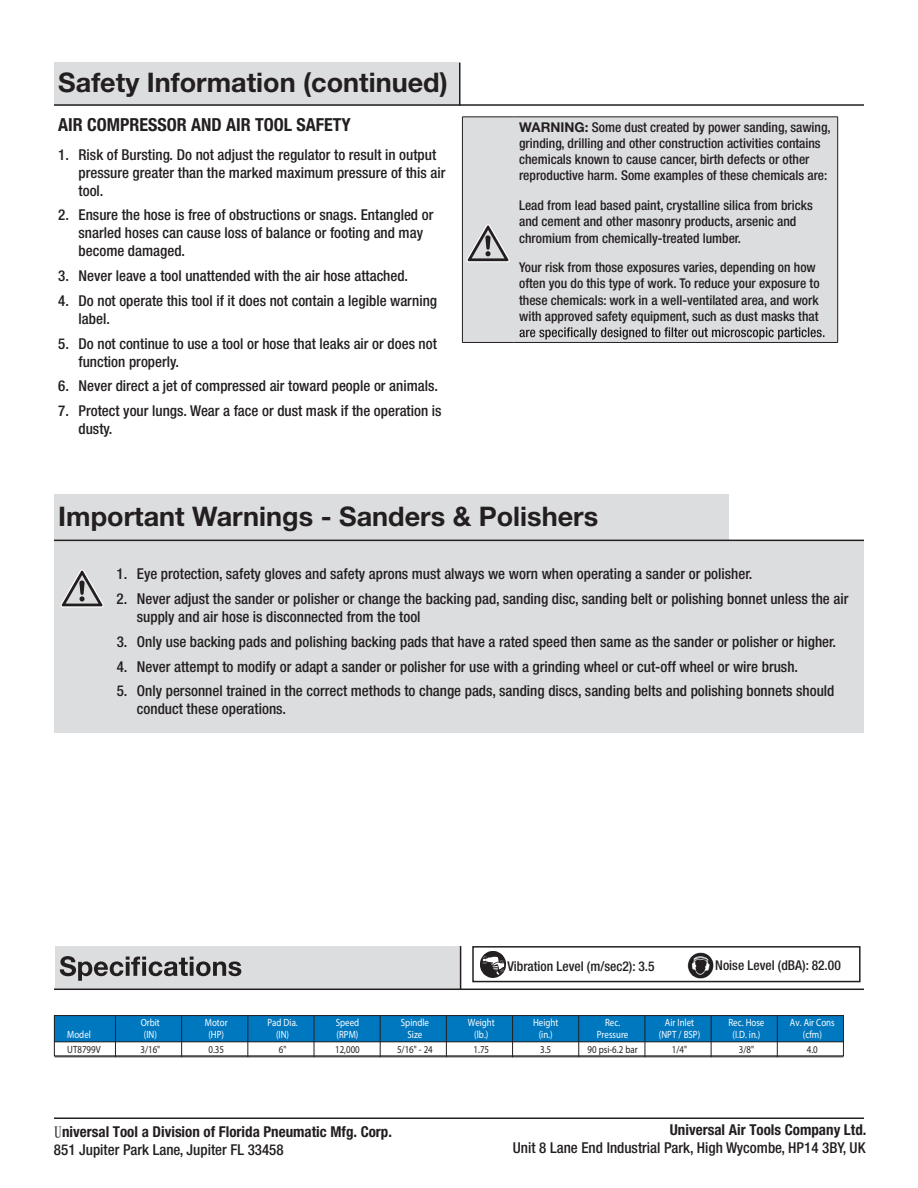
<style>
.page{position:relative;width:918px;height:1188px;background:#fff}
.page>*{position:absolute;margin:0;border:0;box-sizing:border-box;transform-origin:0 0}
.t1{font:700 27px "Helvetica Neue LT Std";color:#231f20}
.t2{font:700 condensed 18px "Helvetica Neue LT Pro";color:#231f20}
.t3{font:500 condensed 15px/18px "Helvetica Neue LT Std";color:#231f20}
.t4{font:700 condensed 15px "Helvetica Neue LT Pro";color:#231f20}
.t5{font:500 condensed 13.5px/16.2px "Helvetica Neue LT Std";color:#231f20}
.t6{font:10.5px "Myriad Pro";color:#fff;scale:.85 1}
.t7{font:10.5px "Myriad Pro";color:#231f20;scale:.85 1}
.s1{font-weight:700;font-stretch:normal}
.s2{font-family:"Helvetica Neue"}
</style>
<div class="page">
<hr style="left:54px;top:1118px;width:810px;height:1px;background:#231f20">
<div style="left:54px;top:63px;width:405px;height:43px;background:#dcdddf"></div>
<hr style="left:459px;top:63px;width:1px;height:42px;background:#231f20">
<hr style="left:54px;top:104px;width:810px;height:2px;background:#231f20">
<div style="left:463px;top:118px;width:374px;height:224px;background:#dcdddf"></div>
<hr style="left:462px;top:117px;width:52px;height:1px;background:#231f20">
<hr style="left:462px;top:117px;width:1px;height:225px;background:#231f20">
<hr style="left:514px;top:117px;width:324px;height:1px;background:#231f20">
<hr style="left:837px;top:117px;width:1px;height:225px;background:#231f20">
<hr style="left:462px;top:342px;width:52px;height:1px;background:#231f20">
<hr style="left:514px;top:342px;width:324px;height:1px;background:#231f20">
<svg style="left:466px;top:224px;width:44px;height:38px;background:#b3b3b4"></svg>
<svg style="left:520px;top:327px;width:304px;height:13px;background:#a8a8a9"></svg>
<div style="left:55px;top:946px;width:405px;height:43px;background:#dcdddf"></div>
<svg style="left:60px;top:956px;width:181px;height:25px"></svg>
<hr style="left:460px;top:947px;width:1px;height:42px;background:#231f20">
<img style="left:481px;top:952px;width:24px;height:26px">
<img style="left:688px;top:953px;width:26px;height:26px">
<div style="left:472px;top:946px;width:389px;height:36px;border:2px solid #231f20"></div>
<div style="left:54px;top:540px;width:810px;height:192px;background:#dcdddf"></div>
<div style="left:54px;top:495px;width:674px;height:45px;background:#dcdddf"></div>
<hr style="left:54px;top:540px;width:810px;height:1px;background:#231f20">
<svg style="left:60px;top:570px;width:44px;height:38px"></svg>
<div style="left:54px;top:1015px;width:789px;height:27px;background:#0078c0"></div>
<div style="left:54px;top:1015px;width:790px;height:41px;border:1px solid #231f20"></div>
<hr style="left:55px;top:1041px;width:788px;height:1px;background:#231f20">
<hr style="left:55px;top:1056px;width:788px;height:1px;background:#231f20">
<hr style="left:181px;top:1016px;width:1px;height:41px;background:#231f20">
<hr style="left:247px;top:1016px;width:1px;height:41px;background:#231f20">
<hr style="left:115px;top:1016px;width:1px;height:41px;background:#231f20">
<hr style="left:314px;top:1016px;width:1px;height:41px;background:#231f20">
<hr style="left:380px;top:1016px;width:1px;height:41px;background:#231f20">
<hr style="left:446px;top:1016px;width:1px;height:41px;background:#231f20">
<hr style="left:578px;top:1016px;width:1px;height:41px;background:#231f20">
<hr style="left:512px;top:1016px;width:1px;height:41px;background:#231f20">
<hr style="left:645px;top:1016px;width:1px;height:41px;background:#231f20">
<hr style="left:711px;top:1016px;width:1px;height:41px;background:#231f20">
<hr style="left:777px;top:1016px;width:1px;height:41px;background:#231f20">
<hr style="left:54px;top:989px;width:810px;height:1px;background:#231f20">
<h1 class="t1" style="left:58px;top:66px;width:391px">Safety Information (continued)</h1>
<p class="t2" style="left:58px;top:114px;width:294px">AIR COMPRESSOR AND AIR TOOL SAFETY</p>
<p class="t3" style="left:79px;top:145px;width:368px;text-indent:-20px">1. Risk of Bursting. Do not adjust the regulator to result in output pressure greater than the marked maximum pressure of this air tool.</p>
<p class="t3" style="left:79px;top:206px;width:356px;text-indent:-20px">2. Ensure the hose is free of obstructions or snags. Entangled or snarled hoses can cause loss of balance or footing and may become damaged.</p>
<p class="t3" style="left:58px;top:267px;width:351px">3. Never leave a tool unattended with the air hose attached.</p>
<p class="t3" style="left:79px;top:291px;width:360px;text-indent:-20px">4. Do not operate this tool if it does not contain a legible warning label.</p>
<p class="t3" style="left:79px;top:334px;width:360px;text-indent:-20px">5. Do not continue to use a tool or hose that leaks air or does not function properly.</p>
<p class="t3" style="left:58px;top:377px;width:381px">6. Never direct a jet of compressed air toward people or animals.</p>
<p class="t3" style="left:79px;top:402px;width:365px;text-indent:-20px">7. Protect your lungs. Wear a face or dust mask if the operation is dusty.</p>
<p class="t5" style="left:519px;top:119px;width:313px"><span class="s1">WARNING:</span> Some dust created by power sanding, sawing, grinding, drilling and other construction activities contains chemicals known to cause cancer, birth defects or other reproductive harm. Some examples of these chemicals are:</p>
<p class="t5" style="left:519px;top:197px;width:295px">Lead from lead based paint, crystalline silica from bricks and cement and other masonry products, arsenic and chromium from chemically-treated lumber.</p>
<p class="t5" style="left:519px;top:259px;width:302px">Your risk from those exposures varies, depending on how often you do this type of work. To reduce your exposure to these chemicals: work in a well-ventilated area, and work with approved safety equipment, such as dust masks that</p>
<h1 class="t1" style="left:58px;top:500px;width:541px">Important Warnings - Sanders &amp; Polishers</h1>
<p class="t3" style="left:117px;top:565px;width:637px">1. Eye protection, safety gloves and safety aprons must always we worn when operating a sander or polisher.</p>
<p class="t3" style="left:137px;top:590px;width:713px;text-indent:-20px">2. Never adjust the sander or polisher or change the backing pad, sanding disc, sanding belt or polishing bonnet unless the air supply and air hose is disconnected from the tool</p>
<p class="t3" style="left:117px;top:632px;width:721px">3. Only use backing pads and polishing backing pads that have a rated speed then same as the sander or polisher or higher.</p>
<p class="t3" style="left:117px;top:657px;width:683px">4. Never attempt to modify or adapt a sander or polisher for use with a grinding wheel or cut-off wheel or wire brush.</p>
<p class="t3" style="left:137px;top:682px;width:699px;text-indent:-20px">5. Only personnel trained in the correct methods to change pads, sanding discs, sanding belts and polishing bonnets should conduct these operations.</p>
<p class="t5" style="left:507px;top:958px;width:149px">Vibration Level (m/sec2): 3.5</p>
<p class="t5" style="left:715px;top:957px;width:127px">Noise Level (dBA): 82.00</p>
<p class="t6" style="left:141px;top:1016px;width:24px">Orbit</p>
<p class="t6" style="left:205px;top:1016px;width:28px">Motor</p>
<p class="t6" style="left:267px;top:1016px;width:37px">Pad Dia.</p>
<p class="t6" style="left:336px;top:1016px;width:29px">Speed</p>
<p class="t6" style="left:401px;top:1016px;width:35px">Spindle</p>
<p class="t6" style="left:468px;top:1016px;width:33px">Weight</p>
<p class="t6" style="left:533px;top:1016px;width:31px">Height</p>
<p class="t6" style="left:605px;top:1016px;width:19px">Rec.</p>
<p class="t6" style="left:665px;top:1016px;width:36px">Air Inlet</p>
<p class="t6" style="left:729px;top:1016px;width:44px">Rec. Hose</p>
<p class="t6" style="left:790px;top:1016px;width:54px">Av. Air Cons</p>
<p class="t6" style="left:67px;top:1028px;width:29px">Model</p>
<p class="t6" style="left:144px;top:1028px;width:17px">(IN)</p>
<p class="t6" style="left:208px;top:1028px;width:20px">(HP)</p>
<p class="t6" style="left:276px;top:1028px;width:17px">(IN)</p>
<p class="t6" style="left:337px;top:1028px;width:27px">(RPM)</p>
<p class="t6" style="left:408px;top:1028px;width:19px">Size</p>
<p class="t6" style="left:474px;top:1028px;width:18px">(lb.)</p>
<p class="t6" style="left:539px;top:1028px;width:18px">(in.)</p>
<p class="t6" style="left:597px;top:1028px;width:39px">Pressure</p>
<p class="t6" style="left:659px;top:1028px;width:50px">(NPT / BSP)</p>
<p class="t6" style="left:733px;top:1028px;width:34px">(I.D. in.)</p>
<p class="t6" style="left:803px;top:1028px;width:24px">(cfm)</p>
<p class="t7" style="left:67px;top:1043px;width:41px">UT8799V</p>
<p class="t7" style="left:140px;top:1043px;width:25px">3/16"</p>
<p class="t7" style="left:208px;top:1043px;width:20px">0.35</p>
<p class="t7" style="left:279px;top:1043px;width:10px">6"</p>
<p class="t7" style="left:335px;top:1043px;width:31px">12,000</p>
<p class="t7" style="left:397px;top:1043px;width:44px">5/16" - 24</p>
<p class="t7" style="left:474px;top:1043px;width:20px">1.75</p>
<p class="t7" style="left:540px;top:1043px;width:14px">3.5</p>
<p class="t7" style="left:588px;top:1043px;width:60px">90 psi-6.2 bar</p>
<p class="t7" style="left:672px;top:1043px;width:19px">1/4"</p>
<p class="t7" style="left:739px;top:1043px;width:19px">3/8"</p>
<p class="t7" style="left:807px;top:1043px;width:14px">4.0</p>
<p class="t4" style="left:54px;top:1123px;width:340px"><span class="s2">U</span>niversal Tool a Division of Florida Pneumatic Mfg. Corp.</p>
<p class="t3" style="left:54px;top:1140px;width:231px">851 Jupiter Park Lane, Jupiter FL 33458</p>
<p class="t4" style="left:670px;top:1121px;width:198px">Universal Air Tools Company Ltd.</p>
<p class="t3" style="left:513px;top:1139px;width:354px">Unit 8 Lane End Industrial Park, High Wycombe, HP14 3BY, UK</p>
</div>
